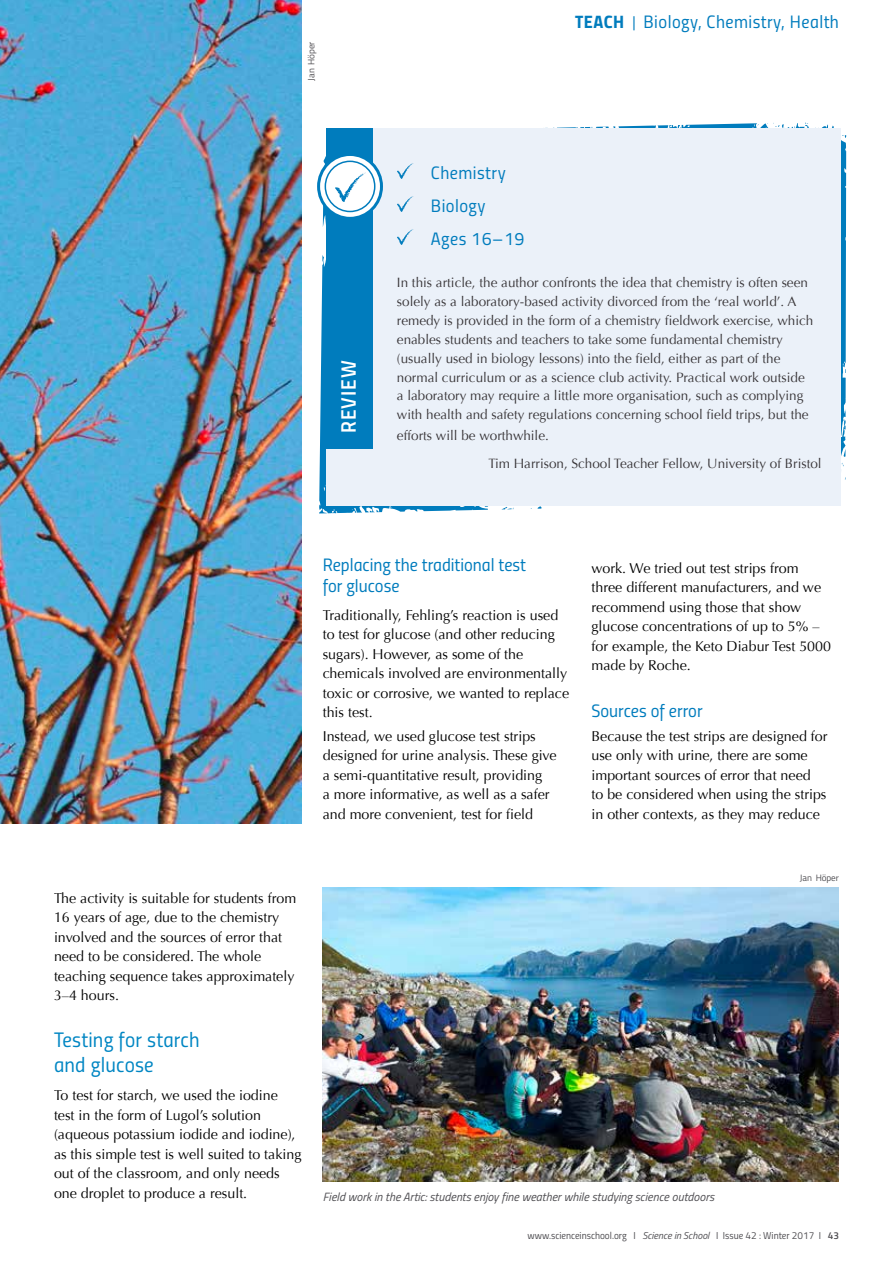
<style>
.page{position:relative;width:893px;height:1263px;background:#fff}
.page>*{position:absolute;margin:0;border:0;box-sizing:border-box;transform-origin:0 0}
.t1{font:21px/25.2px "Titillium Regular Upright";letter-spacing:.01em;color:#0086c3}
.t2{font:21px "Titillium Semibold Upright";letter-spacing:.05em;color:#fff}
.t3{font:18px/33px "Titillium Regular Upright";letter-spacing:.025em;color:#007cbd}
.t4{font:18px/21px "Titillium Regular Upright";color:#007cbd}
.t5{font:14.25px/19.5px "Optima";color:#000}
.t6{font:13.5px/18.9px "Optima";color:#373437}
.t7{font:italic 12px "Titillium Web";color:#504f53}
.t8{font:10.05px "Titillium Regular Upright";color:#504f53}
.t9{font:9.15px "Titillium Web";letter-spacing:-.01em;color:#504f53}
.s1{font-family:"Titillium Bold Upright"}
.s2{font-size:15px}
.s3{font-family:"Titillium Web";font-style:italic}
.s4{font-family:"Titillium Semibold Upright"}
</style>
<div class="page">
<img style="left:0;top:0;width:301px;height:823px">
<svg style="left:319px;top:122px;width:527px;height:391px"></svg>
<div style="left:326px;top:128px;width:514px;height:378px;background:#ebf1f9"></div>
<div style="left:326px;top:128px;width:47px;height:320px;background:#007cbd"></div>
<svg style="left:397px;top:163px;width:17px;height:16px"></svg>
<svg style="left:397px;top:196px;width:17px;height:16px"></svg>
<svg style="left:397px;top:229px;width:17px;height:16px"></svg>
<svg style="left:319px;top:154px;width:62px;height:64px"></svg>
<div style="left:317px;top:153px;width:66px;height:67px;border:3px solid #007cbd;border-radius:50%"></div>
<div style="left:325px;top:161px;width:50px;height:50px;background:#fff;border-radius:50%"></div>
<div style="left:325px;top:161px;width:50px;height:51px;border:2px solid #007cbd;border-radius:50%"></div>
<svg style="left:335px;top:173px;width:30px;height:29px"></svg>
<img style="left:323px;top:888px;width:516px;height:294px">
<p class="t9" style="left:305px;top:81px;width:41px;rotate:-90deg">Jan Höper</p>
<h1 class="t2" style="left:333px;top:433px;width:74px;rotate:-90deg">REVIEW</h1>
<p class="t3" style="left:575px;top:5px;width:265px"><span class="s1">TEACH</span> <span class="s2">|</span> Biology, Chemistry, Health</p>
<p class="t3" style="left:431px;top:155px;width:95px">Chemistry<br>Biology<br>Ages 16–19</p>
<p class="t6" style="left:397px;top:273px;width:418px">In this article, the author confronts the idea that chemistry is often seen solely as a laboratory-based activity divorced from the ‘real world’. A remedy is provided in the form of a chemistry fieldwork exercise, which enables students and teachers to take some fundamental chemistry (usually used in biology lessons) into the field, either as part of the normal curriculum or as a science club activity. Practical work outside a laboratory may require a little more organisation, such as complying with health and safety regulations concerning school field trips, but the</p>
<p class="t6" style="left:489px;top:422px;width:335px;line-height:27.5px;text-indent:-92px">efforts will be worthwhile.<br>Tim Harrison, School Teacher Fellow, University of Bristol</p>
<p class="t5" style="left:54px;top:888px;width:244px">The activity is suitable for students from 16 years of age, due to the chemistry involved and the sources of error that need to be considered. The whole teaching sequence takes approximately 3–4 hours.</p>
<h1 class="t1" style="left:54px;top:1026px;width:147px">Testing for starch and glucose</h1>
<p class="t5" style="left:54px;top:1086px;width:249px">To test for starch, we used the iodine test in the form of Lugol’s solution (aqueous potassium iodide and iodine), as this simple test is well suited to taking out of the classroom, and only needs one droplet to produce a result.</p>
<p class="t4" style="left:323px;top:553px;width:205px">Replacing the traditional test for glucose</p>
<p class="t5" style="left:323px;top:605px;width:248px">Traditionally, Fehling’s reaction is used to test for glucose (and other reducing sugars). However, as some of the chemicals involved are environmentally toxic or corrosive, we wanted to replace this test.</p>
<p class="t5" style="left:323px;top:726px;width:235px">Instead, we used glucose test strips designed for urine analysis. These give a semi-quantitative result, providing<br>a more informative, as well as a safer and more convenient, test for field</p>
<p class="t5" style="left:591px;top:558px;width:241px">work. We tried out test strips from three different manufacturers, and we recommend using those that show glucose concentrations of up to 5% – for example, the Keto Diabur Test 5000 made by Roche.</p>
<p class="t4" style="left:591px;top:699px;width:113px">Sources of error</p>
<p class="t5" style="left:591px;top:726px;width:237px">Because the test strips are designed for use only with urine, there are some important sources of error that need<br>to be considered when using the strips in other contexts, as they may reduce</p>
<p class="t9" style="left:800px;top:871px;width:41px">Jan Höper</p>
<p class="t7" style="left:323px;top:1188px;width:393px">Field work in the Artic: students enjoy fine weather while studying science outdoors</p>
<p class="t8" style="left:527px;top:1228px;width:313px">www.scienceinschool.org I <span class="s3">Science in School</span> I Issue 42 : Winter 2017 I <span class="s4">43</span></p>
</div>
